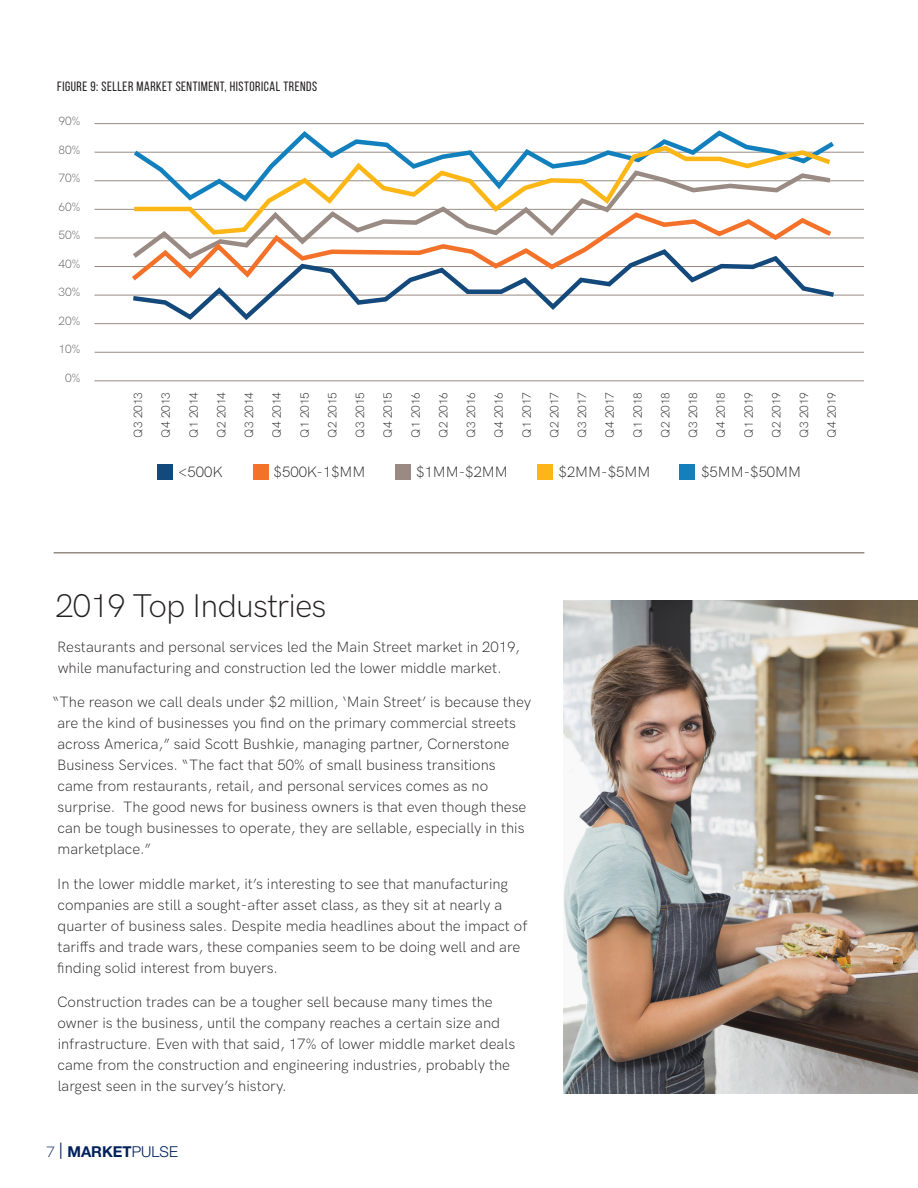
<style>
.page{position:relative;width:918px;height:1188px;background:#fff}
.page>*{position:absolute;margin:0;border:0;box-sizing:border-box;transform-origin:0 0}
.t1{font:300 33px "HK Grotesk";letter-spacing:-.03em;color:#231f20}
.body{font:300 15px/21px "HK Grotesk";color:#231f20}
.t2{font:700 15px "Helvetica Neue LT Std";color:#00215c}
.body-2{font:13.5px "Bebas Neue";letter-spacing:.04em;color:#231f20}
.body-3{font:300 12px "HK Grotesk";color:#231f20}
.body-4{font:300 12px "HK Grotesk";color:#57585a}
.s1{font-family:"HK Grotesk";font-weight:300}
.s2{font-family:"Bebas Neue";font-weight:400;font-size:20.7px}
.s3{font-weight:300}
</style>
<div class="page">
<hr style="left:94px;top:123px;width:770px;height:1px;background:#998b83">
<hr style="left:94px;top:152px;width:770px;height:1px;background:#998b83">
<hr style="left:94px;top:180px;width:770px;height:1px;background:#998b83">
<hr style="left:94px;top:209px;width:770px;height:1px;background:#998b83">
<hr style="left:94px;top:238px;width:770px;height:1px;background:#998b83">
<hr style="left:94px;top:266px;width:770px;height:1px;background:#998b83">
<hr style="left:94px;top:295px;width:770px;height:1px;background:#998b83">
<hr style="left:94px;top:323px;width:770px;height:1px;background:#998b83">
<hr style="left:94px;top:352px;width:770px;height:1px;background:#998b83">
<hr style="left:94px;top:380px;width:770px;height:1px;background:#998b83">
<svg style="left:129px;top:130px;width:710px;height:52px"></svg>
<svg style="left:130px;top:143px;width:705px;height:25px"></svg>
<svg style="left:128px;top:168px;width:707px;height:42px"></svg>
<svg style="left:127px;top:210px;width:709px;height:36px"></svg>
<svg style="left:128px;top:246px;width:711px;height:74px"></svg>
<div style="left:157px;top:465px;width:16px;height:15px;background:#14497b"></div>
<div style="left:253px;top:465px;width:15px;height:15px;background:#f37128"></div>
<div style="left:395px;top:465px;width:16px;height:15px;background:#998b83"></div>
<div style="left:537px;top:465px;width:16px;height:15px;background:#fcb615"></div>
<div style="left:680px;top:465px;width:15px;height:15px;background:#1280bd"></div>
<hr style="left:54px;top:552px;width:810px;height:2px;background:#998b83">
<img style="left:564px;top:600px;width:354px;height:494px">
<p class="body-2" style="left:57px;top:79px;width:261px">FIGURE 9: SELLER MARKET SENTIMENT, HISTORICAL TRENDS</p>
<p class="body-4" style="left:59px;top:112px;width:24px">90%</p>
<p class="body-4" style="left:59px;top:141px;width:24px">80%</p>
<p class="body-4" style="left:58px;top:169px;width:24px">70%</p>
<p class="body-4" style="left:58px;top:198px;width:24px">60%</p>
<p class="body-4" style="left:58px;top:226px;width:24px">50%</p>
<p class="body-4" style="left:58px;top:255px;width:24px">40%</p>
<p class="body-4" style="left:58px;top:283px;width:24px">30%</p>
<p class="body-4" style="left:58px;top:312px;width:24px">20%</p>
<p class="body-4" style="left:58px;top:340px;width:24px">10%</p>
<p class="body-4" style="left:65px;top:369px;width:17px">0%</p>
<p class="body-3" style="left:129px;top:438px;width:47px;rotate:-90deg">Q3 2013</p>
<p class="body-3" style="left:157px;top:438px;width:47px;rotate:-90deg">Q4 2013</p>
<p class="body-3" style="left:185px;top:438px;width:47px;rotate:-90deg">Q1 2014</p>
<p class="body-3" style="left:212px;top:438px;width:47px;rotate:-90deg">Q2 2014</p>
<p class="body-3" style="left:240px;top:438px;width:47px;rotate:-90deg">Q3 2014</p>
<p class="body-3" style="left:268px;top:438px;width:47px;rotate:-90deg">Q4 2014</p>
<p class="body-3" style="left:296px;top:438px;width:47px;rotate:-90deg">Q1 2015</p>
<p class="body-3" style="left:323px;top:438px;width:47px;rotate:-90deg">Q2 2015</p>
<p class="body-3" style="left:351px;top:438px;width:47px;rotate:-90deg">Q3 2015</p>
<p class="body-3" style="left:379px;top:438px;width:47px;rotate:-90deg">Q4 2015</p>
<p class="body-3" style="left:407px;top:438px;width:47px;rotate:-90deg">Q1 2016</p>
<p class="body-3" style="left:434px;top:438px;width:47px;rotate:-90deg">Q2 2016</p>
<p class="body-3" style="left:462px;top:438px;width:47px;rotate:-90deg">Q3 2016</p>
<p class="body-3" style="left:490px;top:438px;width:47px;rotate:-90deg">Q4 2016</p>
<p class="body-3" style="left:518px;top:438px;width:47px;rotate:-90deg">Q1 2017</p>
<p class="body-3" style="left:545px;top:438px;width:47px;rotate:-90deg">Q2 2017</p>
<p class="body-3" style="left:573px;top:438px;width:47px;rotate:-90deg">Q3 2017</p>
<p class="body-3" style="left:601px;top:438px;width:47px;rotate:-90deg">Q4 2017</p>
<p class="body-3" style="left:629px;top:438px;width:47px;rotate:-90deg">Q1 2018</p>
<p class="body-3" style="left:656px;top:438px;width:47px;rotate:-90deg">Q2 2018</p>
<p class="body-3" style="left:684px;top:438px;width:47px;rotate:-90deg">Q3 2018</p>
<p class="body-3" style="left:712px;top:438px;width:47px;rotate:-90deg">Q4 2018</p>
<p class="body-3" style="left:740px;top:438px;width:47px;rotate:-90deg">Q1 2019</p>
<p class="body-3" style="left:767px;top:438px;width:47px;rotate:-90deg">Q2 2019</p>
<p class="body-3" style="left:795px;top:438px;width:47px;rotate:-90deg">Q3 2019</p>
<p class="body-3" style="left:823px;top:438px;width:47px;rotate:-90deg">Q4 2019</p>
<p class="body" style="left:178px;top:460px;width:46px">&lt;500K</p>
<p class="body" style="left:274px;top:460px;width:93px">$500K-1$MM</p>
<p class="body" style="left:416px;top:460px;width:93px">$1MM-$2MM</p>
<p class="body" style="left:559px;top:460px;width:93px">$2MM-$5MM</p>
<p class="body" style="left:701px;top:460px;width:102px">$5MM-$50MM</p>
<p class="t1" style="left:56px;top:581px;width:272px">2019 Top Industries</p>
<p class="body" style="left:57px;top:635px;width:464px">Restaurants and personal services led the Main Street market in 2019, while manufacturing and construction led the lower middle market.</p>
<p class="body" style="left:57px;top:690px;width:475px;text-indent:-5px">“The reason we call deals under $2 million, ‘Main Street’ is because they are the kind of businesses you find on the primary commercial streets across America,” said Scott Bushkie, managing partner, Cornerstone Business Services. “The fact that 50% of small business transitions came from restaurants, retail, and personal services comes as no surprise. The good news for business owners is that even though these can be tough businesses to operate, they are sellable, especially in this marketplace.”</p>
<p class="body" style="left:57px;top:872px;width:472px">In the lower middle market, it’s interesting to see that manufacturing companies are still a sought-after asset class, as they sit at nearly a quarter of business sales. Despite media headlines about the impact of tariffs and trade wars, these companies seem to be doing well and are finding solid interest from buyers.</p>
<p class="body" style="left:57px;top:990px;width:460px">Construction trades can be a tougher sell because many times the owner is the business, until the company reaches a certain size and infrastructure. Even with that said, 17% of lower middle market deals came from the construction and engineering industries, probably the largest seen in the survey’s history.</p>
<p class="t2" style="left:46px;top:1142px;width:133px"><span class="s1">7</span> <span class="s2">|</span> MARKET<span class="s3">PULSE</span></p>
</div>
